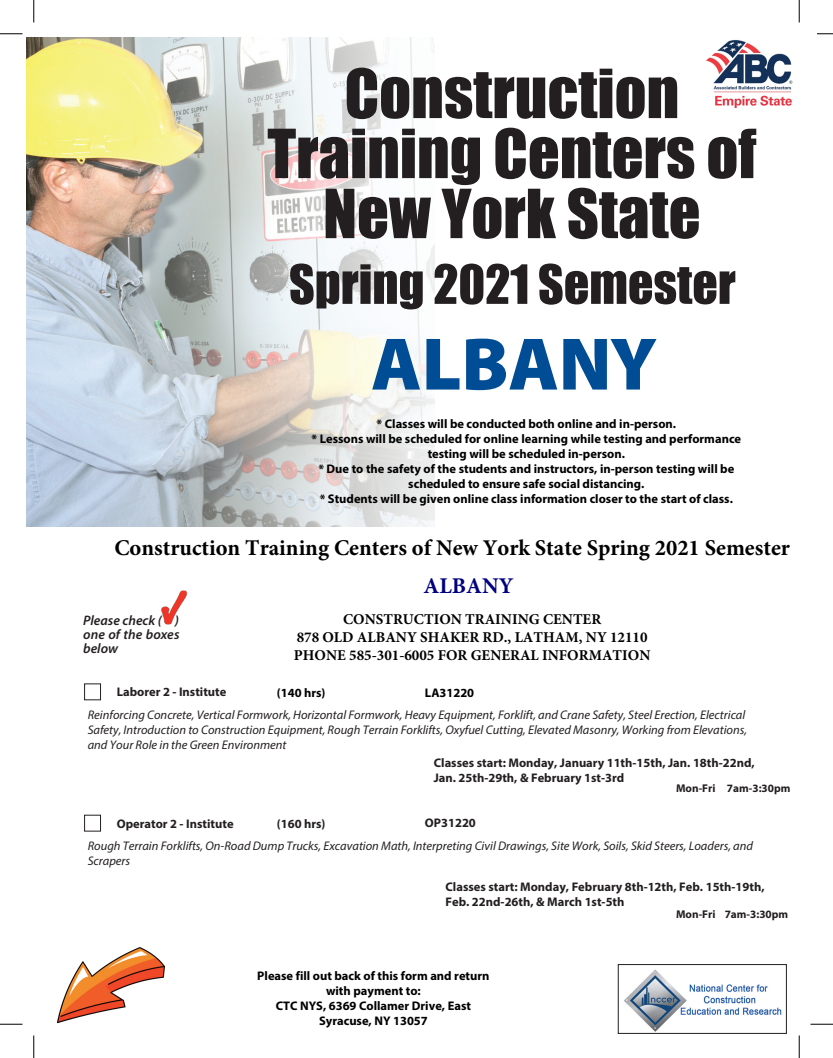
<style>
.page{position:relative;width:833px;height:1058px;background:#fff}
.page>*{position:absolute;margin:0;border:0;box-sizing:border-box;transform-origin:0 0}
.t1{font:900 75px "Myriad Pro";letter-spacing:-.005em;color:#014d95}
.t2{font:62.5px/60px "Impact";color:#231f20;text-align:center}
.t3{font:50px "Impact";color:#231f20}
.t4{font:700 22.5px "Minion Pro";color:#000}
.t5{font:700 22.5px "Minion Pro";color:#000080}
.t6{font:700 15px/18px "Minion Pro";color:#000;text-align:center}
.t7{font:italic 600 13.75px/14px "Myriad Pro";color:#231f20;text-align:justify}
.t8{font:700 12.5px/15px "Myriad Pro";color:#000;text-align:center}
.t9{font:italic 12.5px/15px "Myriad Pro";color:#231f20}
.t10{font:700 12.5px/14.4px "Myriad Pro";color:#231f20}
.t11{font:700 11.25px "Myriad Pro";color:#231f20}
</style>
<div class="page">
<img style="left:27px;top:37px;width:408px;height:489px">
<img style="left:621px;top:969px;width:165px;height:65px">
<div style="left:618px;top:964px;width:168px;height:69px;border:1px solid #231f20"></div>
<img style="left:58px;top:947px;width:107px;height:75px">
<svg style="left:33px;top:0;width:2px;height:22px"></svg>
<svg style="left:0;top:33px;width:22px;height:2px"></svg>
<svg style="left:798px;top:0;width:2px;height:22px"></svg>
<svg style="left:817px;top:33px;width:15px;height:2px"></svg>
<svg style="left:33px;top:1035px;width:2px;height:23px"></svg>
<svg style="left:0;top:1023px;width:22px;height:2px"></svg>
<svg style="left:798px;top:1035px;width:2px;height:23px"></svg>
<svg style="left:810px;top:1023px;width:22px;height:2px"></svg>
<div style="left:410px;top:1037px;width:13px;height:13px;border:1px solid #fff;border-radius:50%"></div>
<div style="left:7px;top:522px;width:13px;height:13px;border:1px solid #fff;border-radius:50%"></div>
<div style="left:812px;top:522px;width:13px;height:13px;border:1px solid #fff;border-radius:50%"></div>
<div style="left:84px;top:683px;width:17px;height:17px;border:1px solid #231f20"></div>
<div style="left:84px;top:814px;width:17px;height:17px;border:1px solid #231f20"></div>
<img style="left:161px;top:590px;width:26px;height:35px">
<img style="left:706px;top:40px;width:87px;height:68px">
<h2 class="t2" style="left:267px;top:62px;width:490px">Construction<br>Training Centers of<br>New York State</h2>
<h3 class="t3" style="left:289px;top:245px;width:448px">Spring 2021 Semester</h3>
<h1 class="t1" style="left:371px;top:336px;width:287px">ALBANY</h1>
<p class="t8" style="left:311px;top:415px;width:431px">* Classes will be conducted both online and in-person.<br>* Lessons will be scheduled for online learning while testing and performance testing will be scheduled in-person.<br>* Due to the safety of the students and instructors, in-person testing will be scheduled to ensure safe social distancing.<br>* Students will be given online class information closer to the start of class.</p>
<h3 class="t4" style="left:114px;top:531px;width:677px">Construction Training Centers of New York State Spring 2021 Semester</h3>
<h3 class="t5" style="left:423px;top:570px;width:91px">ALBANY</h3>
<p class="t6" style="left:294px;top:609px;width:358px">CONSTRUCTION TRAINING CENTER<br>878 OLD ALBANY SHAKER RD., LATHAM, NY 12110<br>PHONE 585-301-6005 FOR GENERAL INFORMATION</p>
<p class="t7" style="left:83px;top:614px;width:98px">Please check ( ) one of the boxes below</p>
<p class="t10" style="left:117px;top:684px;width:111px">Laborer 2 - Institute</p>
<p class="t8" style="left:277px;top:685px;width:50px">(140 hrs)</p>
<p class="t8" style="left:425px;top:685px;width:51px">LA31220</p>
<p class="t9" style="left:88px;top:707px;width:660px">Reinforcing Concrete, Vertical Formwork, Horizontal Formwork, Heavy Equipment, Forklift, and Crane Safety, Steel Erection, Electrical<br>Safety, Introduction to Construction Equipment, Rough Terrain Forklifts, Oxyfuel Cutting, Elevated Masonry, Working from Elevations, and Your Role in the Green Environment</p>
<p class="t10" style="left:434px;top:755px;width:322px">Classes start: Monday, January 11th-15th, Jan. 18th-22nd,<br>Jan. 25th-29th, &amp; February 1st-3rd</p>
<p class="t11" style="left:676px;top:781px;width:116px">Mon-Fri 7am-3:30pm</p>
<p class="t10" style="left:117px;top:816px;width:118px">Operator 2 - Institute</p>
<p class="t10" style="left:277px;top:816px;width:50px">(160 hrs)</p>
<p class="t10" style="left:425px;top:815px;width:52px">OP31220</p>
<p class="t9" style="left:88px;top:838px;width:666px">Rough Terrain Forklifts, On-Road Dump Trucks, Excavation Math, Interpreting Civil Drawings, Site Work, Soils, Skid Steers, Loaders, and<br>Scrapers</p>
<p class="t10" style="left:445px;top:879px;width:320px">Classes start: Monday, February 8th-12th, Feb. 15th-19th,<br>Feb. 22nd-26th, &amp; March 1st-5th</p>
<p class="t8" style="left:257px;top:968px;width:234px">Please fill out back of this form and return with payment to:<br>CTC NYS, 6369 Collamer Drive, East<br>Syracuse, NY 13057</p>
<p class="t11" style="left:676px;top:907px;width:114px">Mon-Fri 7am-3:30pm</p>
</div>
